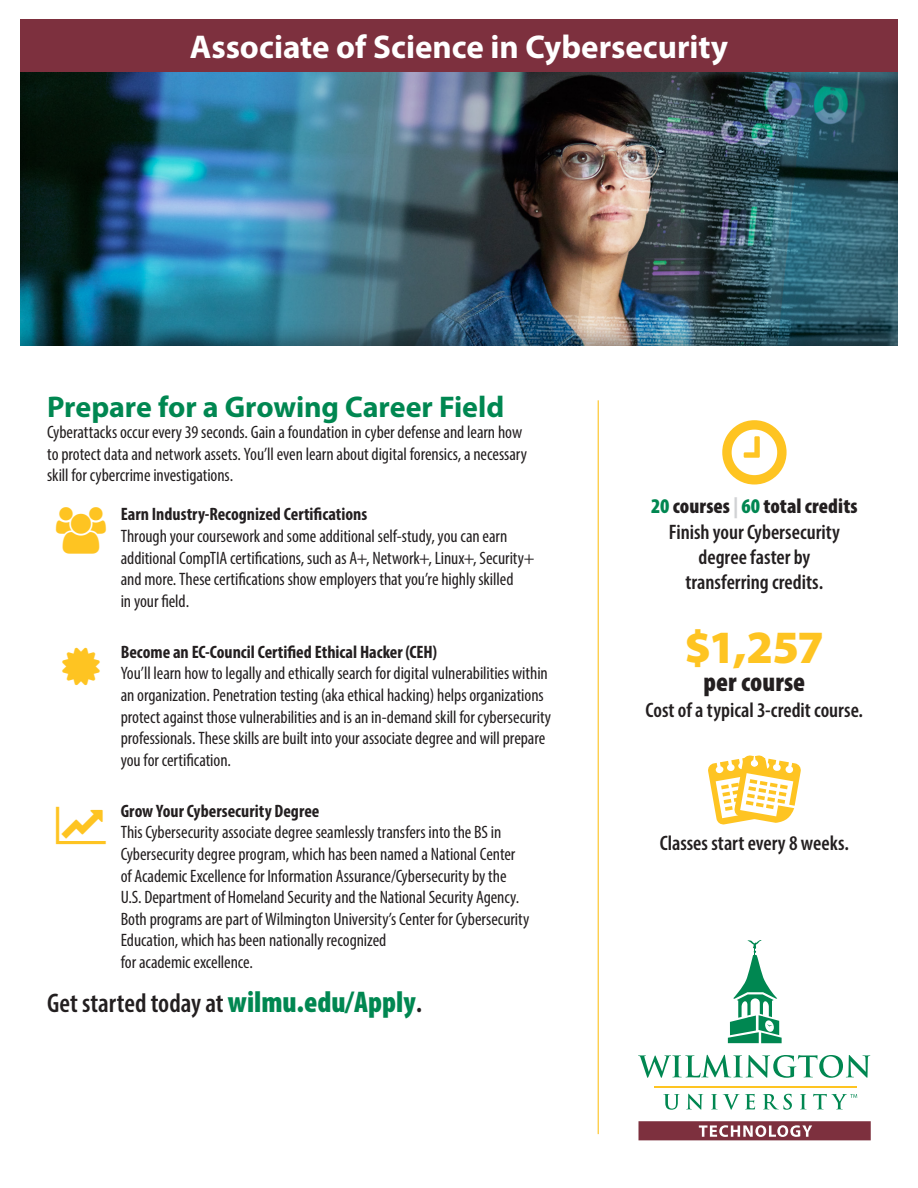
<style>
.page{position:relative;width:918px;height:1188px;background:#fff}
.page>*{position:absolute;margin:0;border:0;box-sizing:border-box;transform-origin:0 0}
.t1{font:900 46.5px "Myriad Pro";color:#fec422}
.t2{font:700 33px "Myriad Pro";color:#fff}
.t3{font:700 30px "Myriad Pro";letter-spacing:-.005em;color:#008751}
.t4{font:600 condensed 27px "Myriad Pro";color:#231f20}
.t5{font:900 condensed 27px "Myriad Pro";letter-spacing:.005em;color:#231f20}
.t6{font:600 condensed 21px/25.2px "Myriad Pro";color:#231f20;text-align:center}
.t7{font:condensed 18px/21.6px "Myriad Pro";letter-spacing:-.005em;color:#231f20}
.t8{font:700 condensed 18px "Myriad Pro";color:#231f20}
.s1{font-weight:900;font-size:30px;color:#008751}
.s2{font-size:30px}
.s3{font-weight:900;color:#008751}
.s4{font-weight:900}
.s5{font-weight:900;color:#d1d2d4}
</style>
<div class="page">
<div style="left:20px;top:20px;width:878px;height:328px;background:#231f20;opacity:.4"></div>
<hr style="left:598px;top:400px;width:1px;height:734px;background:#fec422">
<svg style="left:663px;top:1094px;width:17px;height:16px"></svg>
<svg style="left:686px;top:1094px;width:17px;height:16px"></svg>
<svg style="left:711px;top:1094px;width:44px;height:16px"></svg>
<svg style="left:763px;top:1094px;width:29px;height:16px"></svg>
<svg style="left:800px;top:1094px;width:6px;height:15px"></svg>
<svg style="left:638px;top:1055px;width:232px;height:23px"></svg>
<hr style="left:654px;top:1086px;width:203px;height:2px;background:#fec422">
<svg style="left:728px;top:940px;width:54px;height:103px"></svg>
<svg style="left:813px;top:1094px;width:44px;height:15px"></svg>
<svg style="left:639px;top:1121px;width:232px;height:19px"></svg>
<svg style="left:708px;top:755px;width:93px;height:70px"></svg>
<div style="left:20px;top:20px;width:878px;height:52px;background:#7d303e"></div>
<h2 class="t2" style="left:190px;top:25px;width:540px">Associate of Science in Cybersecurity</h2>
<h3 class="t3" style="left:47px;top:387px;width:459px">Prepare for a Growing Career Field</h3>
<p class="t7" style="left:47px;top:421px;width:481px">Cyberattacks occur every 39 seconds. Gain a foundation in cyber defense and learn how to protect data and network assets. You’ll even learn about digital forensics, a necessary skill for cybercrime investigations.</p>
<p class="t8" style="left:121px;top:503px;width:248px">Earn Industry-Recognized Certifications</p>
<p class="t7" style="left:121px;top:525px;width:415px">Through your coursework and some additional self-study, you can earn additional CompTIA certifications, such as A+, Network+, Linux+, Security+ and more. These certifications show employers that you’re highly skilled<br>in your field.</p>
<p class="t8" style="left:121px;top:641px;width:318px">Become an EC-Council Certified Ethical Hacker (CEH)</p>
<p class="t7" style="left:121px;top:663px;width:432px">You’ll learn how to legally and ethically search for digital vulnerabilities within an organization. Penetration testing (aka ethical hacking) helps organizations protect against those vulnerabilities and is an in-demand skill for cybersecurity professionals. These skills are built into your associate degree and will prepare you for certification.</p>
<p class="t8" style="left:121px;top:800px;width:200px">Grow Your Cybersecurity Degree</p>
<p class="t7" style="left:121px;top:822px;width:410px">This Cybersecurity associate degree seamlessly transfers into the BS in Cybersecurity degree program, which has been named a National Center of Academic Excellence for Information Assurance/Cybersecurity by the U.S. Department of Homeland Security and the National Security Agency.<br>Both programs are part of Wilmington University’s Center for Cybersecurity Education, which has been nationally recognized<br>for academic excellence.</p>
<h3 class="t4" style="left:47px;top:986px;width:377px">Get started today at <span class="s1">wilmu.edu/Apply</span><span class="s2">.</span></h3>
<p class="t6" style="left:651px;top:493px;width:208px"><span class="s3">20</span> <span class="s4">courses</span> <span class="s5">|</span> <span class="s3">60</span> <span class="s4">total credits<br></span>Finish your Cybersecurity degree faster by<br>transferring credits.</p>
<h1 class="t1" style="left:685px;top:616px;width:141px">$1,257</h1>
<h3 class="t5" style="left:704px;top:665px;width:103px">per course</h3>
<p class="t6" style="left:646px;top:697px;width:219px">Cost of a typical 3-credit course.</p>
<p class="t6" style="left:660px;top:830px;width:191px">Classes start every 8 weeks.</p>
</div>
